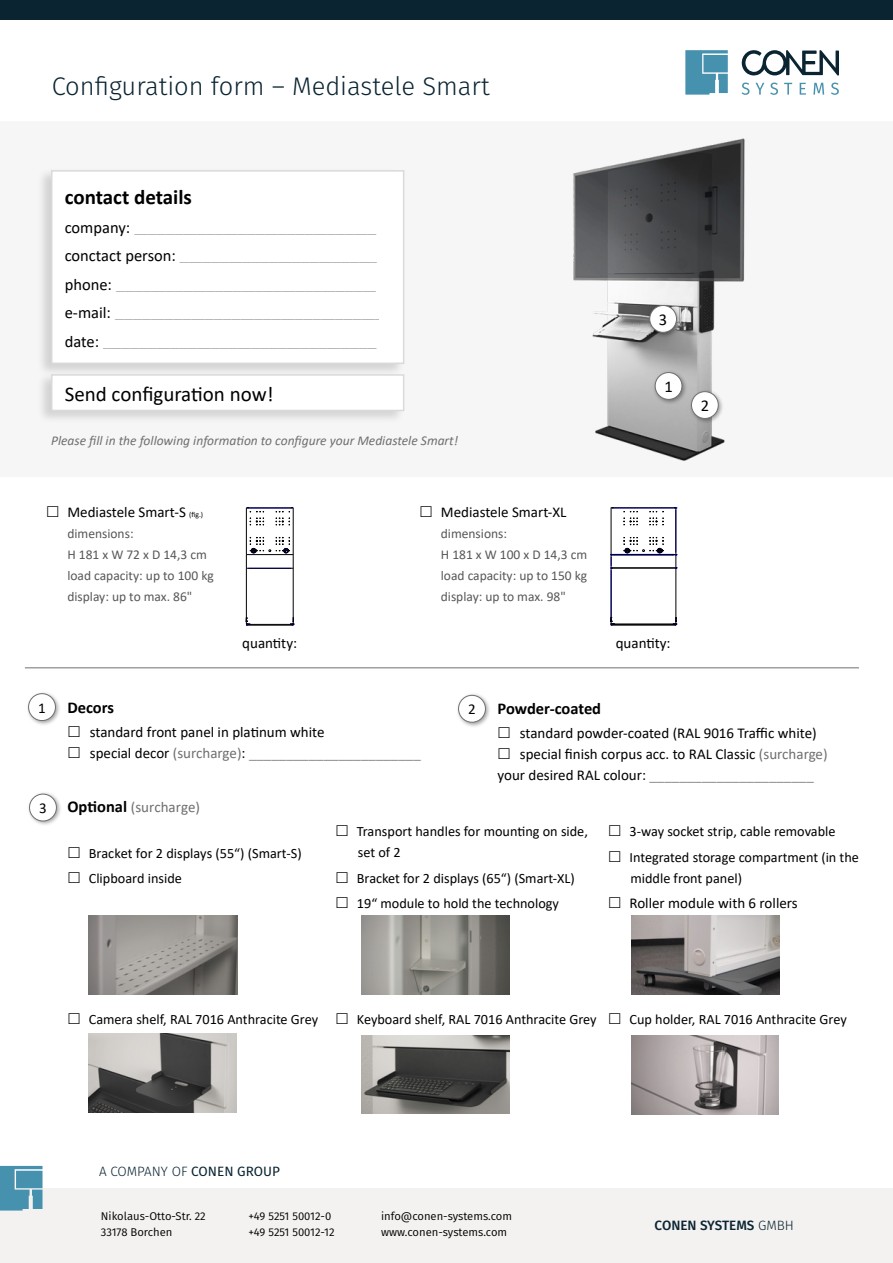
<style>
.page{position:relative;width:893px;height:1263px;background:#fff}
.page>*{position:absolute;margin:0;border:0;box-sizing:border-box;transform-origin:0 0}
.t1{font:300 25.5px "Fira Sans";color:#0a2431}
.t2{font:21px "Calibri";color:#000}
.t3{font:700 21px "Calibri";color:#000}
.t4{font:700 16.5px "Calibri";color:#000}
.t5{font:16.5px "Calibri";color:#000}
.t6{font:15px/21px "Calibri";color:#000}
.t7{font:15px "Calibri";color:#878787}
.t8{font:15px "Calibri";color:#706f6f}
.t9{font:14.25px/25.5px "Calibri";color:#000}
.t10{font:13.5px/21px "Calibri";color:#575756}
.t11{font:italic 13.5px "Calibri";color:#706f6f}
.t12{font:300 13.5px "Fira Sans";color:#0a2431}
.t13{font:500 13.5px "Fira Sans";letter-spacing:-.01em;color:#0a2431}
.t14{font:11.25px/16.5px "Fira Sans";color:#000}
.t15{font:9px "Calibri";color:#878787}
.s1{font-size:16.5px;color:#000}
.s2{font-size:7.5px}
.s3{color:#706f6f}
.s4{color:#878787}
.s5{color:#000}
.s6{font-weight:700;font-size:16.5px;color:#000}
.s7{font-weight:400}
.s8{font-weight:300}
</style>
<div class="page">
<div style="left:0;top:121px;width:893px;height:356px;background:#f6f6f6"></div>
<div style="left:0;top:1188px;width:893px;height:75px;background:#f3f2f1"></div>
<svg style="left:0;top:1166px;width:43px;height:44px;background:#5a9cb5"></svg>
<svg style="left:741px;top:50px;width:98px;height:26px"></svg>
<svg style="left:685px;top:50px;width:43px;height:45px;background:#5c9eb6"></svg>
<svg style="left:742px;top:83px;width:97px;height:12px"></svg>
<div style="left:0;top:0;width:893px;height:20px;background:#0a2431"></div>
<div style="left:37px;top:168px;width:369px;height:209px;background:#000;opacity:.15"></div>
<div style="left:51px;top:170px;width:353px;height:194px;background:#fff;border:2px solid #dadada"></div>
<hr style="left:25px;top:668px;width:834px;height:1px;background:#706f6f">
<div style="left:37px;top:372px;width:369px;height:52px;background:#000;opacity:.15"></div>
<div style="left:51px;top:374px;width:353px;height:37px;background:#fff;border:2px solid #dadada"></div>
<img style="left:573px;top:138px;width:172px;height:323px">
<div style="left:652px;top:370px;width:35px;height:35px;background:#000;opacity:.37"></div>
<div style="left:655px;top:373px;width:27px;height:26px;background:#fff;border-radius:50%"></div>
<div style="left:655px;top:372px;width:27px;height:28px;border:1px solid #706f6f;border-radius:50%"></div>
<div style="left:688px;top:389px;width:36px;height:35px;background:#000;opacity:.37"></div>
<div style="left:691px;top:392px;width:27px;height:26px;background:#fff;border-radius:50%"></div>
<div style="left:691px;top:391px;width:28px;height:28px;border:1px solid #706f6f;border-radius:50%"></div>
<div style="left:647px;top:303px;width:35px;height:35px;background:#000;opacity:.37"></div>
<div style="left:650px;top:305px;width:26px;height:27px;background:#fff;border-radius:50%"></div>
<div style="left:649px;top:305px;width:28px;height:28px;border:1px solid #706f6f;border-radius:50%"></div>
<div style="left:26px;top:691px;width:35px;height:35px;background:#000;opacity:.37"></div>
<div style="left:29px;top:694px;width:26px;height:26px;background:#fff;border-radius:50%"></div>
<div style="left:28px;top:693px;width:28px;height:28px;border:1px solid #706f6f;border-radius:50%"></div>
<div style="left:456px;top:692px;width:35px;height:36px;background:#000;opacity:.37"></div>
<div style="left:459px;top:695px;width:26px;height:27px;background:#fff;border-radius:50%"></div>
<div style="left:458px;top:695px;width:28px;height:28px;border:1px solid #706f6f;border-radius:50%"></div>
<div style="left:27px;top:791px;width:35px;height:35px;background:#000;opacity:.37"></div>
<div style="left:30px;top:794px;width:26px;height:27px;background:#fff;border-radius:50%"></div>
<div style="left:29px;top:794px;width:28px;height:27px;border:1px solid #706f6f;border-radius:50%"></div>
<img style="left:362px;top:916px;width:148px;height:78px">
<img style="left:89px;top:916px;width:148px;height:78px">
<img style="left:362px;top:1035px;width:148px;height:78px">
<img style="left:89px;top:1034px;width:147px;height:78px">
<img style="left:632px;top:916px;width:148px;height:78px">
<img style="left:632px;top:1035px;width:147px;height:80px">
<hr style="left:293px;top:568px;width:1px;height:56px;background:#000">
<hr style="left:247px;top:568px;width:46px;height:1px;background:#000">
<hr style="left:246px;top:568px;width:1px;height:56px;background:#000">
<hr style="left:246px;top:508px;width:1px;height:46px;background:#000">
<hr style="left:247px;top:508px;width:46px;height:1px;background:#000">
<hr style="left:293px;top:508px;width:1px;height:46px;background:#000">
<hr style="left:247px;top:624px;width:45px;height:1px;background:#000">
<hr style="left:247px;top:625px;width:45px;height:1px;background:#000">
<svg style="left:290px;top:617px;width:4px;height:9px"></svg>
<svg style="left:246px;top:617px;width:4px;height:9px"></svg>
<svg style="left:247px;top:507px;width:17px;height:18px"></svg>
<svg style="left:246px;top:537px;width:48px;height:31px"></svg>
<svg style="left:276px;top:507px;width:17px;height:18px"></svg>
<hr style="left:676px;top:568px;width:1px;height:56px;background:#000">
<hr style="left:611px;top:568px;width:65px;height:1px;background:#000">
<hr style="left:611px;top:568px;width:1px;height:56px;background:#000">
<hr style="left:611px;top:508px;width:1px;height:46px;background:#000">
<hr style="left:675px;top:510px;width:1px;height:42px;background:#00f">
<hr style="left:611px;top:554px;width:65px;height:1px;background:#000">
<hr style="left:611px;top:508px;width:65px;height:1px;background:#000">
<hr style="left:676px;top:508px;width:1px;height:46px;background:#000">
<hr style="left:611px;top:567px;width:65px;height:1px;background:#000">
<hr style="left:611px;top:555px;width:65px;height:1px;background:#000">
<hr style="left:612px;top:624px;width:63px;height:1px;background:#000">
<hr style="left:612px;top:625px;width:63px;height:1px;background:#000">
<svg style="left:611px;top:554px;width:1px;height:15px"></svg>
<svg style="left:672px;top:554px;width:5px;height:15px"></svg>
<svg style="left:673px;top:617px;width:4px;height:9px"></svg>
<svg style="left:611px;top:617px;width:4px;height:9px"></svg>
<svg style="left:623px;top:511px;width:15px;height:14px"></svg>
<svg style="left:623px;top:537px;width:41px;height:16px"></svg>
<svg style="left:649px;top:511px;width:15px;height:14px"></svg>
<h1 class="t1" style="left:52px;top:68px;width:440px">Configuration form – Mediastele Smart</h1>
<h2 class="t3" style="left:65px;top:182px;width:129px">contact details</h2>
<p class="t15" style="left:65px;top:223px;width:313px"><span class="s1">company:</span> ______________________________________________________</p>
<p class="t15" style="left:65px;top:252px;width:314px"><span class="s1">conctact person:</span> ____________________________________________</p>
<p class="t15" style="left:65px;top:280px;width:313px"><span class="s1">phone:</span> __________________________________________________________</p>
<p class="t15" style="left:65px;top:309px;width:316px"><span class="s1">e-mail:</span> ___________________________________________________________</p>
<p class="t15" style="left:65px;top:337px;width:313px"><span class="s1">date:</span> _____________________________________________________________</p>
<p class="t5" style="left:659px;top:308px;width:10px">3</p>
<h2 class="t2" style="left:65px;top:379px;width:210px">Send configuration now!</h2>
<p class="t5" style="left:664px;top:375px;width:10px">1</p>
<p class="t11" style="left:51px;top:431px;width:409px">Please fill in the following information to configure your Mediastele Smart!</p>
<p class="t6" style="left:67px;top:501px;width:137px">Mediastele Smart-S <span class="s2">(fig.)</span></p>
<p class="t10" style="left:67px;top:523px;width:148px">dimensions:<br>H 181 x W 72 x D 14,3 cm load capacity: up to 100 kg display: up to max. 86"</p>
<p class="t6" style="left:242px;top:632px;width:56px">quantity:</p>
<p class="t6" style="left:441px;top:501px;width:127px">Mediastele Smart-XL</p>
<p class="t10" style="left:441px;top:523px;width:148px">dimensions:<br>H 181 x W 100 x D 14,3 cm load capacity: up to 150 kg display: up to max. 98"</p>
<p class="t6" style="left:616px;top:632px;width:56px">quantity:</p>
<p class="t5" style="left:701px;top:394px;width:10px">2</p>
<p class="t4" style="left:67px;top:695px;width:48px">Decors</p>
<p class="t6" style="left:90px;top:721px;width:333px">standard front panel in platinum white<br>special decor <span class="s3">(surcharge)</span>: <span class="s4">_______________________</span></p>
<p class="t6" style="left:38px;top:697px;width:9px">1</p>
<p class="t6" style="left:468px;top:698px;width:9px">2</p>
<p class="t4" style="left:497px;top:696px;width:105px">Powder-coated</p>
<p class="t6" style="left:520px;top:722px;width:298px">standard powder-coated (RAL 9016 Traffic white)</p>
<p class="t6" style="left:520px;top:743px;width:309px">special finish corpus acc. to RAL Classic <span class="s3">(surcharge)</span></p>
<p class="t7" style="left:497px;top:764px;width:318px"><span class="s5">your desired RAL colour:</span> ______________________</p>
<p class="t8" style="left:67px;top:797px;width:134px"><span class="s6">Optional</span> (surcharge)</p>
<p class="t9" style="left:89px;top:840px;width:215px">Bracket for 2 displays (55“) (Smart-S)<br>Clipboard inside</p>
<p class="t6" style="left:39px;top:797px;width:9px">3</p>
<p class="t9" style="left:357px;top:820px;width:233px;line-height:21px">Transport handles for mounting on side, set of 2</p>
<p class="t9" style="left:357px;top:865px;width:219px">Bracket for 2 displays (65“) (Smart-XL)<br>19“ module to hold the technology</p>
<p class="t9" style="left:629px;top:818px;width:231px">3-way socket strip, cable removable<br>Integrated storage compartment (in the</p>
<p class="t9" style="left:630px;top:865px;width:113px">middle front panel)</p>
<p class="t6" style="left:629px;top:892px;width:170px">Roller module with 6 rollers</p>
<p class="t9" style="left:89px;top:1006px;width:231px">Camera shelf, RAL 7016 Anthracite Grey</p>
<p class="t9" style="left:357px;top:1006px;width:241px">Keyboard shelf, RAL 7016 Anthracite Grey</p>
<p class="t9" style="left:629px;top:1006px;width:219px">Cup holder, RAL 7016 Anthracite Grey</p>
<p class="t12" style="left:99px;top:1162px;width:182px">A COMPANY OF <span class="s7">CONEN GROUP</span></p>
<p class="t14" style="left:101px;top:1207px;width:106px">Nikolaus-Otto-Str. 22<br>33178 Borchen</p>
<p class="t14" style="left:248px;top:1207px;width:88px">+49 5251 50012-0 +49 5251 50012-12</p>
<p class="t14" style="left:381px;top:1207px;width:132px">info@conen-systems.com www.conen-systems.com</p>
<p class="t13" style="left:655px;top:1214px;width:141px">CONEN SYSTEMS <span class="s8">GMBH</span></p>
</div>
